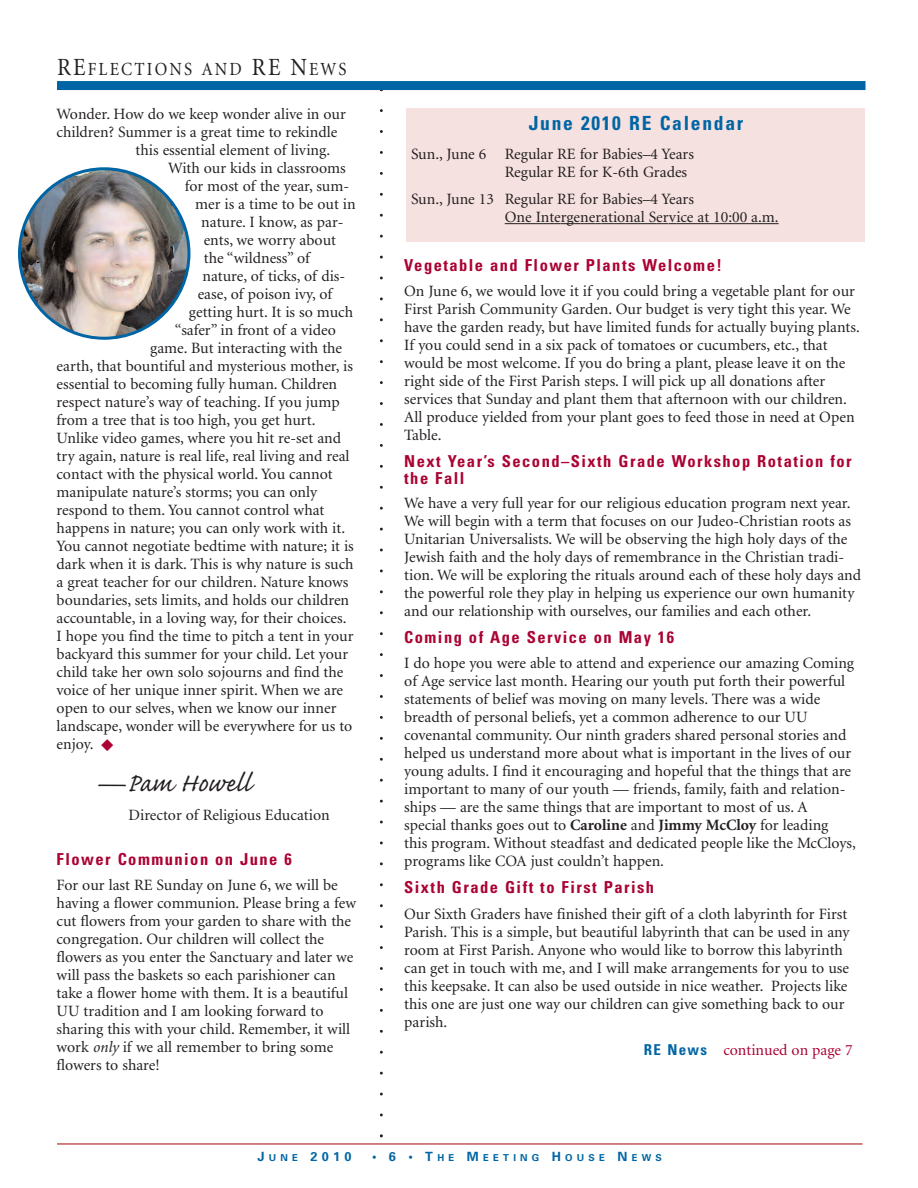
<style>
.page{position:relative;width:918px;height:1188px;background:#fff}
.page>*{position:absolute;margin:0;border:0;box-sizing:border-box;transform-origin:0 0}
.t1{font:33px "Caflisch Script";color:#231f20}
.t2{font:700 condensed 19.5px "Univers";letter-spacing:.09em;color:#0065a4}
.t3{font:18.6px "Minion";letter-spacing:.13em;color:#231f20;scale:.91 1}
.t4{font:700 condensed 16.5px/16.5px "Univers";letter-spacing:.09em;color:#ab0333}
.t5{font:15.75px/18px "Minion";color:#231f20}
.t6{font:15.75px "Minion";color:#ab0333}
.t7{font:700 12.75px "Univers";color:#0065a4}
.t8{font:700 9.6px "Univers";letter-spacing:.445em;color:#0065a4}
.s1{font-size:24.75px}
.s2{color:#ab0333}
.s3{font-style:italic}
.s4{font-weight:700}
.s5{font-family:"Univers";font-weight:700;font-stretch:condensed;font-size:15px;color:#0065a4}
.s6{font-size:9.6px}
.s7{font-size:12.75px}
</style>
<div class="page">
<hr style="left:57px;top:1143px;width:805px;height:2px;background:#c1585c">
<svg style="left:380px;top:90px;width:3px;height:1047px"></svg>
<div style="left:406px;top:108px;width:460px;height:134px;background:#f5e1df"></div>
<hr style="left:505px;top:223px;width:36px;height:1px;background:#231f20">
<svg style="left:541px;top:223px;width:84px;height:1px"></svg>
<hr style="left:625px;top:223px;width:31px;height:1px;background:#231f20">
<svg style="left:656px;top:223px;width:31px;height:1px"></svg>
<hr style="left:687px;top:223px;width:92px;height:1px;background:#231f20">
<img style="left:18px;top:167px;width:172px;height:173px">
<div style="left:57px;top:81px;width:809px;height:9px;background:#0065a4"></div>
<p class="t3" style="left:57px;top:61px;width:319px"><span class="s1">RE</span>FLECTIONS AND <span class="s1">RE N</span>EWS</p>
<p class="t5" style="left:57px;top:106px;width:291px">Wonder. How do we keep wonder alive in our</p>
<p class="t5" style="left:57px;top:124px;width:282px">children? Summer is a great time to rekindle</p>
<p class="t5" style="left:136px;top:142px;width:196px">this essential element of living.</p>
<p class="t5" style="left:168px;top:160px;width:179px">With our kids in classrooms</p>
<p class="t5" style="left:185px;top:178px;width:166px">for most of the year, sum-</p>
<p class="t5" style="left:195px;top:196px;width:162px">mer is a time to be out in</p>
<p class="t5" style="left:201px;top:214px;width:144px">nature. I know, as par-</p>
<p class="t5" style="left:204px;top:232px;width:134px">ents, we worry about</p>
<p class="t5" style="left:204px;top:250px;width:107px">the “wildness” of</p>
<p class="t5" style="left:202px;top:268px;width:144px">nature, of ticks, of dis-</p>
<p class="t5" style="left:198px;top:286px;width:136px">ease, of poison ivy, of</p>
<p class="t5" style="left:189px;top:304px;width:166px">getting hurt. It is so much</p>
<p class="t5" style="left:175px;top:322px;width:163px">“safer” in front of a video</p>
<p class="t5" style="left:150px;top:340px;width:194px">game. But interacting with the</p>
<p class="t5" style="left:57px;top:358px;width:298px">earth, that bountiful and mysterious mother, is</p>
<p class="t5" style="left:57px;top:376px;width:282px">essential to becoming fully human. Children</p>
<p class="t5" style="left:57px;top:394px;width:285px">respect nature’s way of teaching. If you jump</p>
<p class="t5" style="left:57px;top:412px;width:260px">from a tree that is too high, you get hurt.</p>
<p class="t5" style="left:57px;top:430px;width:286px">Unlike video games, where you hit re-set and</p>
<p class="t5" style="left:57px;top:448px;width:294px">try again, nature is real life, real living and real</p>
<p class="t5" style="left:57px;top:466px;width:278px">contact with the physical world. You cannot</p>
<p class="t5" style="left:57px;top:484px;width:262px">manipulate nature’s storms; you can only</p>
<p class="t5" style="left:57px;top:502px;width:269px">respond to them. You cannot control what</p>
<p class="t5" style="left:57px;top:520px;width:290px">happens in nature; you can only work with it.</p>
<p class="t5" style="left:57px;top:538px;width:299px">You cannot negotiate bedtime with nature; it is</p>
<p class="t5" style="left:57px;top:556px;width:298px">dark when it is dark. This is why nature is such</p>
<p class="t5" style="left:57px;top:574px;width:293px">a great teacher for our children. Nature knows</p>
<p class="t5" style="left:57px;top:592px;width:294px">boundaries, sets limits, and holds our children</p>
<p class="t5" style="left:57px;top:610px;width:291px">accountable, in a loving way, for their choices.</p>
<p class="t5" style="left:57px;top:628px;width:298px">I hope you find the time to pitch a tent in your</p>
<p class="t5" style="left:57px;top:646px;width:293px">backyard this summer for your child. Let your</p>
<p class="t5" style="left:57px;top:664px;width:288px">child take her own solo sojourns and find the</p>
<p class="t5" style="left:57px;top:682px;width:288px">voice of her unique inner spirit. When we are</p>
<p class="t5" style="left:57px;top:700px;width:281px">open to our selves, when we know our inner</p>
<p class="t5" style="left:57px;top:718px;width:297px">landscape, wonder will be everywhere for us to</p>
<p class="t5" style="left:57px;top:736px;width:58px">enjoy. <span class="s2">◆</span></p>
<h1 class="t1" style="left:95px;top:760px;width:157px">—Pam Howell</h1>
<p class="t5" style="left:129px;top:807px;width:203px">Director of Religious Education</p>
<p class="t4" style="left:57px;top:853px;width:237px">Flower Communion on June 6</p>
<p class="t5" style="left:57px;top:877px;width:301px">For our last RE Sunday on June 6, we will be having a flower communion. Please bring a few cut flowers from your garden to share with the congregation. Our children will collect the flowers as you enter the Sanctuary and later we will pass the baskets so each parishioner can take a flower home with them. It is a beautiful UU tradition and I am looking forward to sharing this with your child. Remember, it will work <span class="s3">only</span> if we all remember to bring some flowers to share!</p>
<p class="t2" style="left:529px;top:115px;width:216px">June 2010 RE Calendar</p>
<p class="t5" style="left:505px;top:147px;width:191px;text-indent:-94px">Sun., June 6 Regular RE for Babies–4 Years<br>Regular RE for K-6th Grades</p>
<p class="t5" style="left:505px;top:191px;width:275px;text-indent:-94px">Sun., June 13 Regular RE for Babies–4 Years<br>One Intergenerational Service at 10:00 a.m.</p>
<p class="t4" style="left:404px;top:259px;width:319px">Vegetable and Flower Plants Welcome!</p>
<p class="t5" style="left:404px;top:283px;width:457px">On June 6, we would love it if you could bring a vegetable plant for our First Parish Community Garden. Our budget is very tight this year. We have the garden ready, but have limited funds for actually buying plants.<br>If you could send in a six pack of tomatoes or cucumbers, etc., that would be most welcome. If you do bring a plant, please leave it on the right side of the First Parish steps. I will pick up all donations after services that Sunday and plant them that afternoon with our children.<br>All produce yielded from your plant goes to feed those in need at Open Table.</p>
<p class="t4" style="left:404px;top:454px;width:449px">Next Year’s Second–Sixth Grade Workshop Rotation for the Fall</p>
<p class="t5" style="left:404px;top:495px;width:458px">We have a very full year for our religious education program next year.<br>We will begin with a term that focuses on our Judeo-Christian roots as Unitarian Universalists. We will be observing the high holy days of the Jewish faith and the holy days of remembrance in the Christian tradi&shy;tion. We will be exploring the rituals around each of these holy days and the powerful role they play in helping us experience our own humanity and our relationship with ourselves, our families and each other.</p>
<p class="t4" style="left:404px;top:631px;width:271px">Coming of Age Service on May 16</p>
<p class="t5" style="left:404px;top:655px;width:453px">I do hope you were able to attend and experience our amazing Coming of Age service last month. Hearing our youth put forth their powerful statements of belief was moving on many levels. There was a wide breadth of personal beliefs, yet a common adherence to our UU covenantal community. Our ninth graders shared personal stories and helped us understand more about what is important in the lives of our young adults. I find it encouraging and hopeful that the things that are important to many of our youth — friends, family, faith and relation&shy;ships — are the same things that are important to most of us. A<br>special thanks goes out to <span class="s4">Caroline</span> and <span class="s4">Jimmy McCloy</span> for leading<br>this program. Without steadfast and dedicated people like the McCloys, programs like COA just couldn’t happen.</p>
<p class="t4" style="left:404px;top:880px;width:251px">Sixth Grade Gift to First Parish</p>
<p class="t5" style="left:404px;top:906px;width:447px">Our Sixth Graders have finished their gift of a cloth labyrinth for First Parish. This is a simple, but beautiful labyrinth that can be used in any room at First Parish. Anyone who would like to borrow this labyrinth can get in touch with me, and I will make arrangements for you to use this keepsake. It can also be used outside in nice weather. Projects like this one are just one way our children can give something back to our parish.</p>
<p class="t6" style="left:644px;top:1044px;width:210px"><span class="s5">RE News</span> continued on page 7</p>
<p class="t7" style="left:258px;top:1152px;width:96px">J<span class="s6">UNE</span> 2010</p>
<p class="t8" style="left:372px;top:1154px;width:291px"><span class="s7">• 6 • T</span>HE <span class="s7">M</span>EETING <span class="s7">H</span>OUSE <span class="s7">N</span>EWS</p>
</div>
